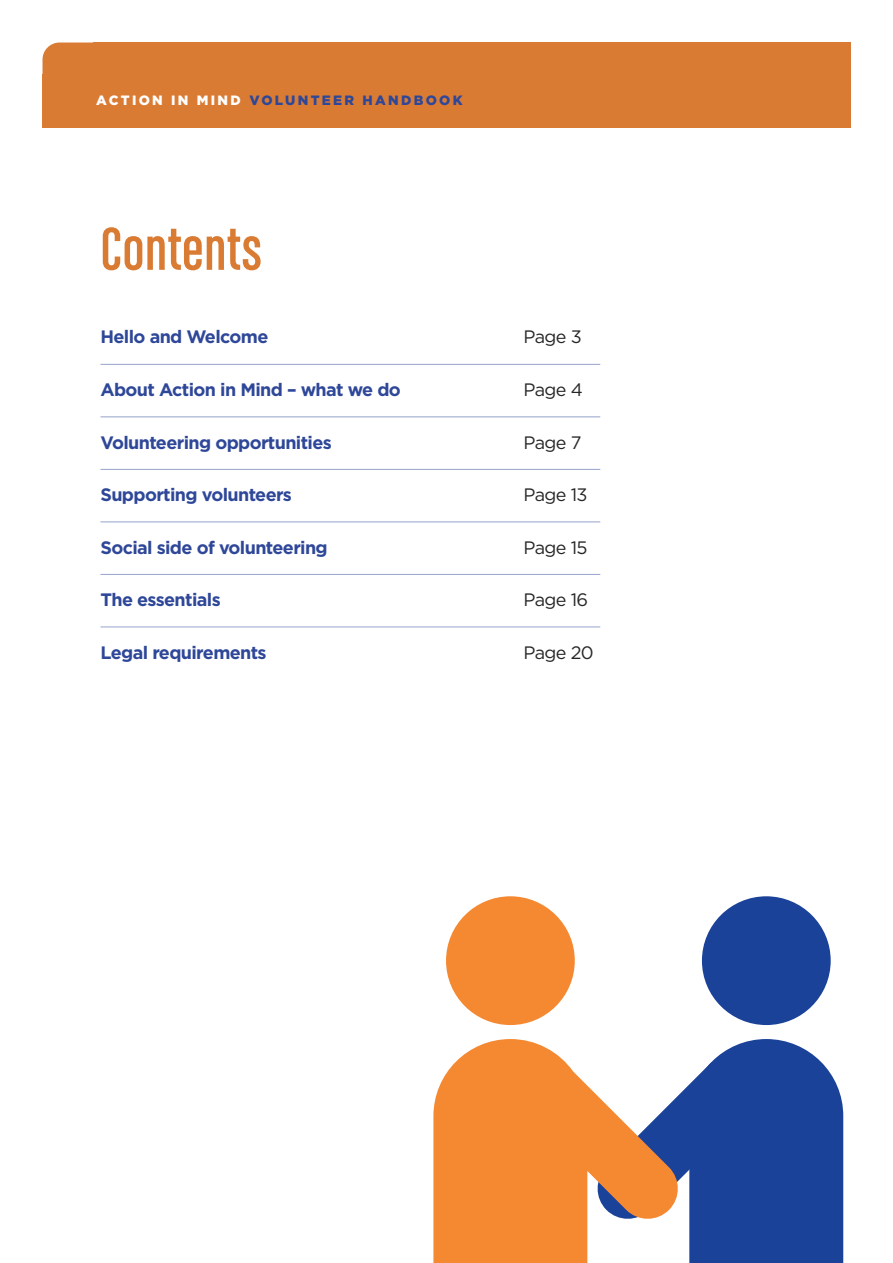
<style>
.page{position:relative;width:893px;height:1263px;background:#fff}
.page>*{position:absolute;margin:0;border:0;box-sizing:border-box;transform-origin:0 0}
.t1{font:64.5px "Chalet Comprime Cologne Sixty";letter-spacing:.015em;color:#da7b34}
.t2{font:700 18px "Gotham";letter-spacing:-.035em;color:#2e4798}
.t3{font:18px "Gotham";letter-spacing:-.035em;color:#272526}
.t4{font:900 13.5px "Gotham";letter-spacing:.17em;color:#2e4798}
.s1{color:#fff}
</style>
<div class="page">
<div style="left:93px;top:43px;width:757px;height:85px;background:#da7b34"></div>
<div style="left:43px;top:74px;width:688px;height:54px;background:#da7b34"></div>
<div style="left:43px;top:43px;width:295px;height:48px;background:#da7b34;border-radius:17px"></div>
<hr style="left:100px;top:364px;width:500px;height:1px;background:#96a3cb">
<hr style="left:100px;top:416px;width:500px;height:1px;background:#96a3cb">
<hr style="left:100px;top:469px;width:500px;height:1px;background:#96a3cb">
<hr style="left:100px;top:521px;width:500px;height:1px;background:#96a3cb">
<hr style="left:100px;top:574px;width:500px;height:1px;background:#96a3cb">
<hr style="left:100px;top:626px;width:500px;height:1px;background:#96a3cb">
<div style="left:446px;top:896px;width:129px;height:129px;background:#f58932;border-radius:50%"></div>
<div style="left:702px;top:896px;width:129px;height:129px;background:#1b4299;border-radius:50%"></div>
<svg style="left:681px;top:1039px;width:162px;height:224px;background:#3154a3"></svg>
<svg style="left:433px;top:1039px;width:248px;height:224px;fill:#f58932"></svg>
<p class="t4" style="left:96px;top:95px;width:368px"><span class="s1">ACTION IN MIND</span> VOLUNTEER HANDBOOK</p>
<h1 class="t1" style="left:100px;top:210px;width:163px">Contents</h1>
<p class="t2" style="left:100px;top:331px;width:169px">Hello and Welcome</p>
<p class="t3" style="left:524px;top:331px;width:60px">Page 3</p>
<p class="t2" style="left:100px;top:383px;width:302px">About Action in Mind – what we do</p>
<p class="t3" style="left:524px;top:383px;width:61px">Page 4</p>
<p class="t2" style="left:100px;top:436px;width:233px">Volunteering opportunities</p>
<p class="t3" style="left:524px;top:436px;width:59px">Page 7</p>
<p class="t2" style="left:100px;top:488px;width:193px">Supporting volunteers</p>
<p class="t3" style="left:524px;top:488px;width:65px">Page 13</p>
<p class="t2" style="left:100px;top:541px;width:229px">Social side of volunteering</p>
<p class="t3" style="left:524px;top:541px;width:65px">Page 15</p>
<p class="t2" style="left:100px;top:593px;width:122px">The essentials</p>
<p class="t3" style="left:524px;top:593px;width:66px">Page 16</p>
<p class="t2" style="left:100px;top:646px;width:168px">Legal requirements</p>
<p class="t3" style="left:524px;top:646px;width:72px">Page 20</p>
</div>
